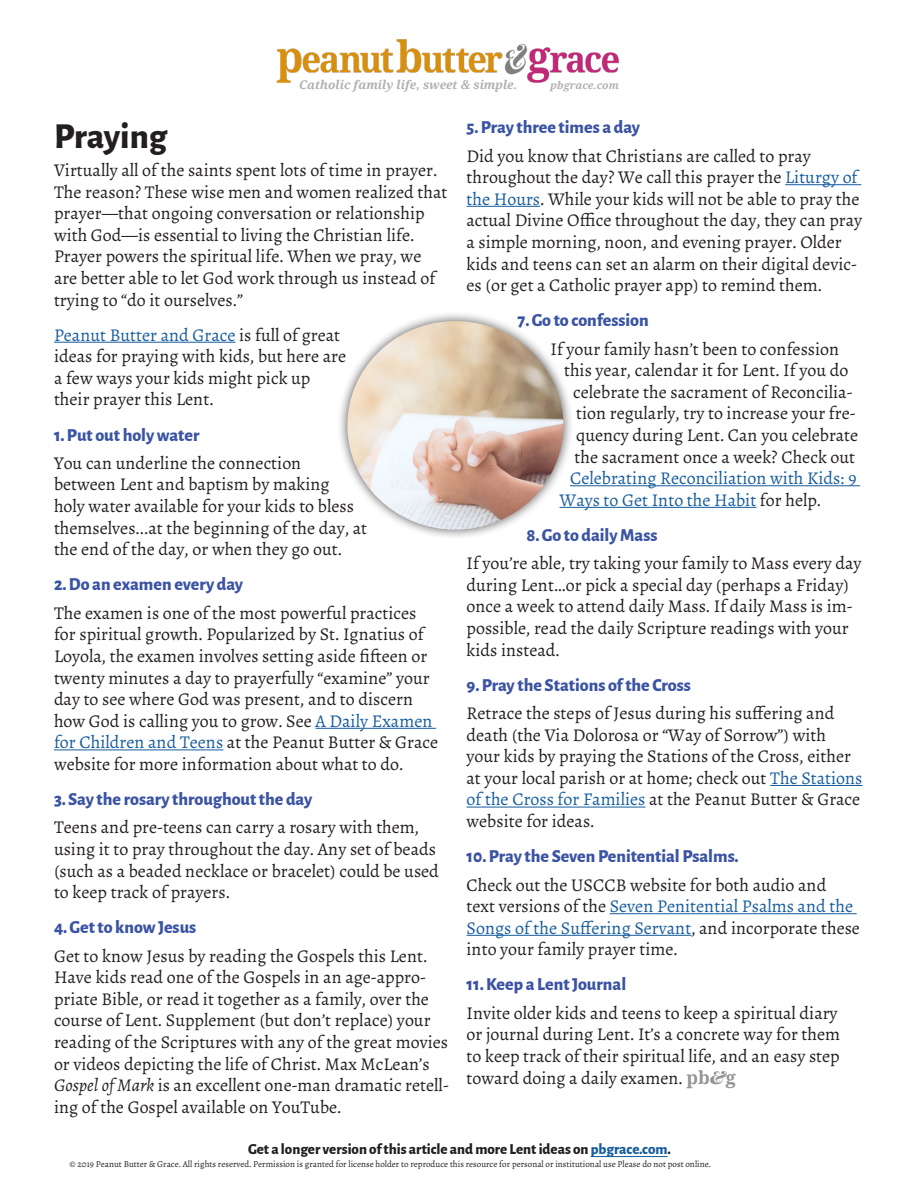
<style>
.page{position:relative;width:918px;height:1188px;background:#fff}
.page>*{position:absolute;margin:0;border:0;box-sizing:border-box;transform-origin:0 0}
.SUBHEAD{font:800 36px "Alegreya Sans";letter-spacing:-.005em;color:#231f20}
.TEXT{font:18px/21.6px "Alegreya";color:#231f20}
.SUBHEAD_2{font:800 18px "Alegreya Sans";color:#3a53a3}
.TEXT-2{font:18px "Alegreya";color:#175d9e}
.t1{font:800 15px "Alegreya Sans";color:#231f20}
.t2{font:italic 700 12px "Noto Serif";color:#b0b1b5}
.t3{font:italic 700 10.5px "Noto Serif";color:#b0b1b5}
.t4{font:9px "Alegreya";color:#231f20}
.s1{font-size:11.7px}
.s2{color:#175d9e}
.s3{font-style:italic}
.s4{color:#231f20}
.s5{font-family:"Noto Serif";font-weight:700;color:#939598}
.s6{font-family:"Playfair Display";font-weight:900;font-style:italic;color:#939598}
</style>
<div class="page">
<div style="left:337px;top:310px;width:237px;height:230px;background:#231f20;opacity:.75"></div>
<img style="left:347px;top:321px;width:216px;height:209px">
<img style="left:276px;top:39px;width:343px;height:44px">
<hr style="left:591px;top:1156px;width:77px;height:1px;background:#175d9e">
<hr style="left:54px;top:342px;width:182px;height:1px;background:#175d9e">
<hr style="left:316px;top:728px;width:120px;height:1px;background:#175d9e">
<hr style="left:54px;top:749px;width:169px;height:1px;background:#175d9e">
<hr style="left:785px;top:184px;width:76px;height:1px;background:#175d9e">
<hr style="left:467px;top:206px;width:73px;height:1px;background:#175d9e">
<hr style="left:570px;top:485px;width:290px;height:1px;background:#175d9e">
<hr style="left:560px;top:507px;width:196px;height:1px;background:#175d9e">
<hr style="left:770px;top:785px;width:93px;height:1px;background:#175d9e">
<hr style="left:467px;top:807px;width:178px;height:1px;background:#175d9e">
<hr style="left:610px;top:913px;width:247px;height:1px;background:#175d9e">
<hr style="left:467px;top:935px;width:224px;height:1px;background:#175d9e">
<p class="t2" style="left:299px;top:76px;width:219px">Catholic family life, sweet &amp; simple<span class="s1">.</span></p>
<p class="t3" style="left:551px;top:78px;width:70px">pbgrace.com</p>
<p class="SUBHEAD" style="left:54px;top:109px;width:115px">Praying</p>
<p class="TEXT" style="left:54px;top:159px;width:395px">Virtually all of the saints spent lots of time in prayer.<br>The reason? These wise men and women realized that prayer—that ongoing conversation or relationship with God—is essential to living the Christian life.<br>Prayer powers the spiritual life. When we pray, we are better able to let God work through us instead of trying to “do it ourselves.”</p>
<p class="TEXT" style="left:54px;top:324px;width:294px"><span class="s2">Peanut Butter and Grace</span> is full of great ideas for praying with kids, but here are a few ways your kids might pick up their prayer this Lent.</p>
<p class="SUBHEAD_2" style="left:54px;top:421px;width:147px">1. Put out holy water</p>
<p class="TEXT" style="left:54px;top:452px;width:315px">You can underline the connection between Lent and baptism by making<br>holy water available for your kids to bless themselves...at the beginning of the day, at the end of the day, or when they go out.</p>
<p class="SUBHEAD_2" style="left:54px;top:571px;width:191px">2. Do an examen every day</p>
<p class="TEXT" style="left:54px;top:602px;width:386px">The examen is one of the most powerful practices for spiritual growth. Popularized by St. Ignatius of Loyola, the examen involves setting aside fifteen or twenty minutes a day to prayerfully “examine” your day to see where God was present, and to discern how God is calling you to grow. See <span class="s2">A Daily Examen for Children and Teens</span> at the Peanut Butter &amp; Grace website for more information about what to do.</p>
<p class="SUBHEAD_2" style="left:54px;top:786px;width:260px">3. Say the rosary throughout the day</p>
<p class="TEXT" style="left:54px;top:817px;width:386px">Teens and pre-teens can carry a rosary with them, using it to pray throughout the day. Any set of beads (such as a beaded necklace or bracelet) could be used to keep track of prayers.</p>
<p class="SUBHEAD_2" style="left:54px;top:914px;width:144px">4. Get to know Jesus</p>
<p class="TEXT" style="left:54px;top:945px;width:396px">Get to know Jesus by reading the Gospels this Lent.<br>Have kids read one of the Gospels in an age-appro&shy;priate Bible, or read it together as a family, over the course of Lent. Supplement (but don’t replace) your reading of the Scriptures with any of the great movies or videos depicting the life of Christ. Max McLean’s <span class="s3">Gospel of Mark</span> is an excellent one-man dramatic retell&shy;ing of the Gospel available on YouTube.</p>
<p class="SUBHEAD_2" style="left:467px;top:114px;width:175px">5. Pray three times a day</p>
<p class="TEXT" style="left:467px;top:145px;width:397px">Did you know that Christians are called to pray throughout the day? We call this prayer the <span class="s2">Liturgy of the Hours</span>. While your kids will not be able to pray the actual Divine Office throughout the day, they can pray a simple morning, noon, and evening prayer. Older kids and teens can set an alarm on their digital devic&shy;es (or get a Catholic prayer app) to remind them.</p>
<p class="SUBHEAD_2" style="left:518px;top:307px;width:133px">7. Go to confession</p>
<p class="TEXT" style="left:551px;top:338px;width:290px">If your family hasn’t been to confession</p>
<p class="TEXT" style="left:564px;top:360px;width:286px">this year, calendar it for Lent. If you do</p>
<p class="TEXT" style="left:573px;top:381px;width:281px">celebrate the sacrament of Reconcilia-</p>
<p class="TEXT" style="left:576px;top:403px;width:281px">tion regularly, try to increase your fre-</p>
<p class="TEXT" style="left:576px;top:424px;width:284px">quency during Lent. Can you celebrate</p>
<p class="TEXT" style="left:575px;top:446px;width:282px">the sacrament once a week? Check out</p>
<p class="TEXT-2" style="left:570px;top:467px;width:288px">Celebrating Reconciliation with Kids: 9</p>
<p class="TEXT-2" style="left:560px;top:489px;width:263px">Ways to Get Into the Habit <span class="s4">for help.</span></p>
<p class="SUBHEAD_2" style="left:527px;top:521px;width:132px">8. Go to daily Mass</p>
<p class="TEXT" style="left:467px;top:553px;width:396px">If you’re able, try taking your family to Mass every day during Lent…or pick a special day (perhaps a Friday) once a week to attend daily Mass. If daily Mass is im&shy;possible, read the daily Scripture readings with your kids instead.</p>
<p class="SUBHEAD_2" style="left:467px;top:671px;width:226px">9. Pray the Stations of the Cross</p>
<p class="TEXT" style="left:467px;top:702px;width:397px">Retrace the steps of Jesus during his suffering and death (the Via Dolorosa or “Way of Sorrow”) with your kids by praying the Stations of the Cross, either at your local parish or at home; check out <span class="s2">The Stations of the Cross for Families</span> at the Peanut Butter &amp; Grace website for ideas.</p>
<p class="SUBHEAD_2" style="left:467px;top:843px;width:274px">10. Pray the Seven Penitential Psalms.</p>
<p class="TEXT" style="left:467px;top:874px;width:395px">Check out the USCCB website for both audio and<br>text versions of the <span class="s2">Seven Penitential Psalms and the Songs of the Suffering Servant</span>, and incorporate these into your family prayer time.</p>
<p class="SUBHEAD_2" style="left:467px;top:971px;width:161px">11. Keep a Lent Journal</p>
<p class="TEXT" style="left:467px;top:1002px;width:375px">Invite older kids and teens to keep a spiritual diary or journal during Lent. It’s a concrete way for them to keep track of their spiritual life, and an easy step toward doing a daily examen. <span class="s5">pb</span><span class="s6">&amp;</span><span class="s5">g</span></p>
<p class="t1" style="left:248px;top:1138px;width:424px">Get a longer version of this article and more Lent ideas on <span class="s2">pbgrace.com</span>.</p>
<p class="t4" style="left:70px;top:1158px;width:643px">© 2019 Peanut Butter &amp; Grace. All rights reserved. Permission is granted for license holder to reproduce this resource for personal or institutional use Please do not post online.</p>
</div>
